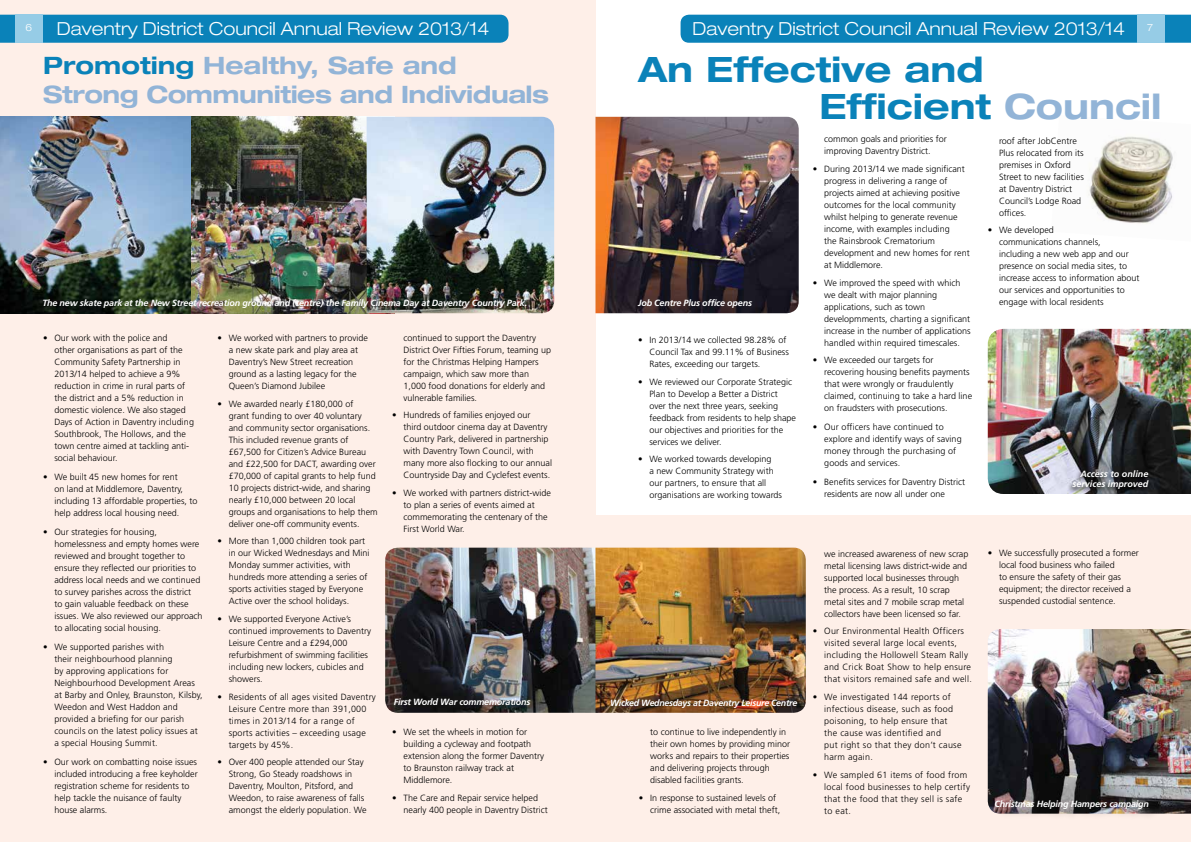
<style>
.page{position:relative;width:1191px;height:842px;background:#fff}
.page>*{position:absolute;margin:0;border:0;box-sizing:border-box;transform-origin:0 0}
.t1{font:700 expanded 35px/37px "Helvetica Neue LT Std";color:#0a82b9}
.t2{font:700 expanded 24px/28.8px "Helvetica Neue LT Std";letter-spacing:-.02em;color:#92b4d7}
.t3{font:300 expanded 18px "Helvetica Neue LT Std";color:#fff}
.t4{font:300 expanded 10px "Helvetica Neue LT Std";color:#fff}
.t5{font:300 9px/12px "Frutiger";color:#000}
.t6{font:300 9px/12px "Frutiger";letter-spacing:.03em;color:#000}
.t7{font:italic 700 9px "Frutiger";letter-spacing:-.02em;color:#fff}
.t8{font:300 9px/12px "Frutiger";letter-spacing:.02em;color:#000}
.t9{font:italic 700 9px/10px "Frutiger";color:#fff;text-align:right}
.s1{color:#0a82b9}
.s2{color:#92b4d7}
</style>
<div class="page">
<img style="left:1088px;top:136px;width:85px;height:88px">
<div style="left:0;top:0;width:595px;height:842px;background:#feefe8"></div>
<div style="left:595px;top:516px;width:596px;height:326px;background:#feefe8"></div>
<img style="left:190px;top:117px;width:176px;height:196px">
<img style="left:987px;top:629px;width:204px;height:185px">
<img style="left:366px;top:117px;width:188px;height:196px">
<img style="left:0;top:117px;width:190px;height:196px">
<img style="left:385px;top:548px;width:210px;height:165px">
<img style="left:595px;top:548px;width:211px;height:165px">
<img style="left:987px;top:329px;width:204px;height:165px">
<img style="left:595px;top:117px;width:203px;height:196px">
<svg style="left:1066px;top:468px;width:85px;height:26px;background:#4b4d52"></svg>
<div style="left:997px;top:802px;width:163px;height:19px;background:#000;opacity:.13"></div>
<div style="left:680px;top:15px;width:511px;height:28px;background:#0a82b9"></div>
<div style="left:0;top:15px;width:508px;height:28px;background:#0a82b9"></div>
<div style="left:15px;top:15px;width:28px;height:28px;background:#96cce6"></div>
<div style="left:1137px;top:15px;width:28px;height:28px;background:#96cce6"></div>
<p class="t4" style="left:25px;top:22px;width:8px">6</p>
<h3 class="t3" style="left:57px;top:18px;width:434px">Daventry District Council Annual Review 2013/14</h3>
<h3 class="t3" style="left:692px;top:18px;width:462px">Daventry District Council Annual Review 2013/14 <sup>7</sup></h3>
<h2 class="t2" style="left:43px;top:50px;width:507px"><span class="s1">Promoting</span> Healthy, Safe and<br>Strong Communities and Individuals</h2>
<p class="t7" style="left:42px;top:297px;width:486px">The new skate park at the New Street recreation ground and (centre) the Family Cinema Day at Daventry Country Park.</p>
<p class="t5" style="left:54px;top:332px;width:141px;text-indent:-11px">• Our work with the police and<br>other organisations as part of the<br>Community Safety Partnership in<br>2013/14 helped to achieve a 9% reduction in crime in rural parts of the district and a 5% reduction in domestic violence. We also staged<br>Days of Action in Daventry including<br>Southbrook, The Hollows, and the town centre aimed at tackling anti&shy;social behaviour.</p>
<p class="t5" style="left:54px;top:471px;width:145px;text-indent:-11px">• We built 45 new homes for rent<br>on land at Middlemore, Daventry, including 13 affordable properties, to help address local housing need.</p>
<p class="t5" style="left:54px;top:526px;width:150px;text-indent:-11px">• Our strategies for housing, homelessness and empty homes were reviewed and brought together to ensure they reflected our priorities to address local needs and we continued to survey parishes across the district<br>to gain valuable feedback on these issues. We also reviewed our approach to allocating social housing.</p>
<p class="t5" style="left:54px;top:641px;width:150px;text-indent:-11px">• We supported parishes with<br>their neighbourhood planning<br>by approving applications for<br>Neighbourhood Development Areas at Barby and Onley, Braunston, Kilsby,<br>Weedon and West Haddon and provided a briefing for our parish councils on the latest policy issues at a special Housing Summit.</p>
<p class="t5" style="left:54px;top:756px;width:145px;text-indent:-11px">• Our work on combatting noise issues included introducing a free keyholder registration scheme for residents to help tackle the nuisance of faulty house alarms.</p>
<p class="t5" style="left:229px;top:332px;width:141px;text-indent:-11px">• We worked with partners to provide a new skate park and play area at<br>Daventry’s New Street recreation ground as a lasting legacy for the<br>Queen’s Diamond Jubilee</p>
<p class="t5" style="left:229px;top:397px;width:150px;text-indent:-11px">• We awarded nearly £180,000 of<br>grant funding to over 40 voluntary and community sector organisations.<br>This included revenue grants of £67,500 for Citizen’s Advice Bureau and £22,500 for DACT, awarding over £70,000 of capital grants to help fund 10 projects district-wide, and sharing nearly £10,000 between 20 local groups and organisations to help them deliver one-off community events.</p>
<p class="t5" style="left:229px;top:535px;width:142px;text-indent:-11px">• More than 1,000 children took part in our Wicked Wednesdays and Mini Monday summer activities, with hundreds more attending a series of sports activities staged by Everyone Active over the school holidays.</p>
<p class="t5" style="left:229px;top:613px;width:144px;text-indent:-11px">• We supported Everyone Active’s continued improvements to Daventry<br>Leisure Centre and a £294,000 refurbishment of swimming facilities including new lockers, cubicles and showers.</p>
<p class="t8" style="left:229px;top:690px;width:149px;text-indent:-11px">• Residents of all ages visited Daventry<br>Leisure Centre more than 391,000 times in 2013/14 for a range of sports activities – exceeding usage targets by 45%.</p>
<p class="t5" style="left:229px;top:756px;width:139px;text-indent:-11px">• Over 400 people attended our Stay Strong, Go Steady roadshows in Daventry, Moulton, Pitsford, and Weedon, to raise awareness of falls amongst the elderly population. We</p>
<p class="t5" style="left:403px;top:332px;width:149px">continued to support the Daventry<br>District Over Fifties Forum, teaming up for the Christmas Helping Hampers campaign, which saw more than<br>1,000 food donations for elderly and vulnerable families.</p>
<p class="t5" style="left:403px;top:409px;width:150px;text-indent:-11px">• Hundreds of families enjoyed our<br>third outdoor cinema day at Daventry Country Park, delivered in partnership with Daventry Town Council, with many more also flocking to our annual Countryside Day and Cyclefest events.</p>
<p class="t5" style="left:403px;top:487px;width:149px;text-indent:-11px">• We worked with partners district-wide to plan a series of events aimed at commemorating the centenary of the<br>First World War.</p>
<p class="t7" style="left:394px;top:697px;width:138px">First World War commemorations</p>
<p class="t5" style="left:403px;top:726px;width:142px;text-indent:-11px">• We set the wheels in motion for building a cycleway and footpath extension along the former Daventry to Braunston railway track at<br>Middlemore.</p>
<p class="t5" style="left:403px;top:792px;width:146px;text-indent:-11px">• The Care and Repair service helped nearly 400 people in Daventry District</p>
<h1 class="t1" style="left:819px;top:50px;width:344px;text-indent:-181px">An Effective and<br>Efficient <span class="s2">Council</span></h1>
<p class="t7" style="left:638px;top:297px;width:115px">Job Centre Plus office opens</p>
<p class="t5" style="left:649px;top:334px;width:141px;text-indent:-11px">• In 2013/14 we collected 98.28% of<br>Council Tax and 99.11% of Business<br>Rates, exceeding our targets.</p>
<p class="t5" style="left:649px;top:375px;width:148px;text-indent:-11px">• We reviewed our Corporate Strategic Plan to Develop a Better a District over the next three years, seeking feedback from residents to help shape our objectives and priorities for the services we deliver.</p>
<p class="t5" style="left:649px;top:453px;width:134px;text-indent:-11px">• We worked towards developing<br>a new Community Strategy with our partners, to ensure that all organisations are working towards</p>
<p class="t5" style="left:824px;top:133px;width:124px">common goals and priorities for improving Daventry District.</p>
<p class="t5" style="left:824px;top:163px;width:147px;text-indent:-11px">• During 2013/14 we made significant progress in delivering a range of projects aimed at achieving positive outcomes for the local community whilst helping to generate revenue income, with examples including<br>the Rainsbrook Crematorium development and new homes for rent at Middlemore.</p>
<p class="t5" style="left:824px;top:276px;width:148px;text-indent:-11px">• We improved the speed with which we dealt with major planning applications, such as town developmments, charting a significant increase in the number of applications handled within required timescales.</p>
<p class="t5" style="left:824px;top:354px;width:149px;text-indent:-11px">• We exceeded our targets for recovering housing benefits payments that were wrongly or fraudulently claimed, continuing to take a hard line on fraudsters with prosecutions.</p>
<p class="t5" style="left:824px;top:421px;width:139px;text-indent:-11px">• Our officers have continued to explore and identify ways of saving money through the purchasing of goods and services.</p>
<p class="t5" style="left:824px;top:476px;width:142px;text-indent:-11px">• Benefits services for Daventry District residents are now all under one</p>
<p class="t5" style="left:999px;top:134px;width:86px">roof after JobCentre<br>Plus relocated from its premises in Oxford<br>Street to new facilities at Daventry District<br>Council’s Lodge Road offices.</p>
<p class="t5" style="left:999px;top:224px;width:142px;text-indent:-11px">• We developed<br>communications channels,<br>including a new web app and our presence on social media sites, to increase access to information about our services and opportunities to engage with local residents</p>
<p class="t9" style="left:1072px;top:469px;width:78px">Access to online services improved</p>
<p class="t7" style="left:610px;top:697px;width:188px">Wicked Wednesdays at Daventry Leisure Centre</p>
<p class="t5" style="left:650px;top:726px;width:141px">to continue to live independently in their own homes by providing minor works and repairs to their properties and delivering projects through disabled facilities grants.</p>
<p class="t5" style="left:650px;top:792px;width:131px;text-indent:-11px">• In response to sustained levels of crime associated with metal theft,</p>
<p class="t5" style="left:824px;top:547px;width:146px">we increased awareness of new scrap metal licensing laws district-wide and supported local businesses through the process. As a result, 10 scrap metal sites and 7 mobile scrap metal collectors have been licensed so far.</p>
<p class="t6" style="left:824px;top:625px;width:149px;text-indent:-11px">• Our Environmental Health Officers visited several large local events, including the Hollowell Steam Rally and Crick Boat Show to help ensure that visitors remained safe and well.</p>
<p class="t6" style="left:824px;top:691px;width:139px;text-indent:-11px">• We investigated 144 reports of infectious disease, such as food poisoning, to help ensure that the cause was identified and<br>put right so that they don’t cause harm again.</p>
<p class="t6" style="left:824px;top:768px;width:147px;text-indent:-11px">• We sampled 61 items of food from local food businesses to help certify that the food that they sell is safe to eat.</p>
<p class="t5" style="left:999px;top:547px;width:141px;text-indent:-11px">• We successfully prosecuted a former local food business who failed<br>to ensure the safety of their gas equipment; the director received a suspended custodial sentence.</p>
<p class="t7" style="left:994px;top:799px;width:156px">Christmas Helping Hampers campaign</p>
</div>
